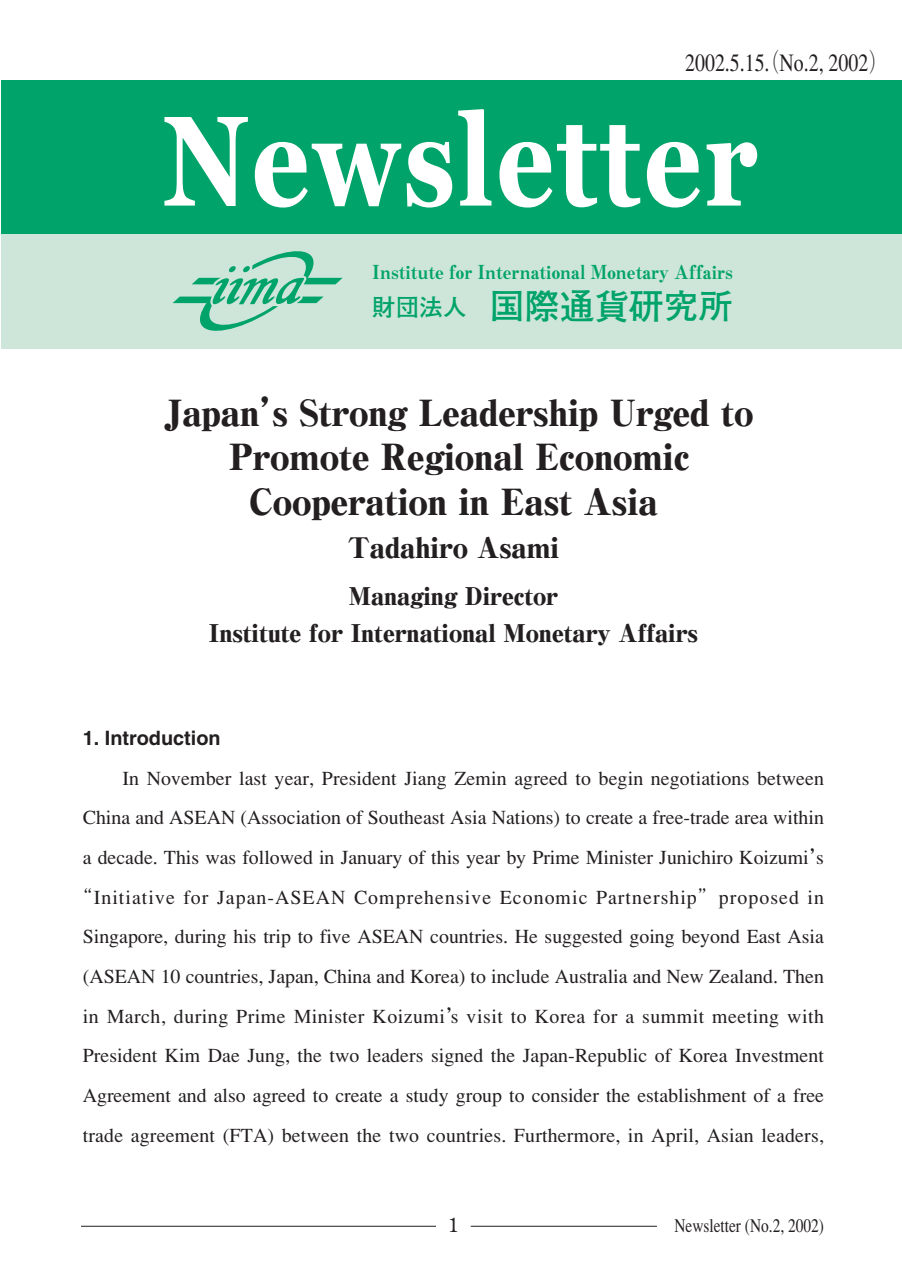
<style>
.page{position:relative;width:902px;height:1274px;background:#fff}
.page>*{position:absolute;margin:0;border:0;box-sizing:border-box;transform-origin:0 0}
.t1{font:900 34.65px/44.6px "Ryumin";color:#231f20;text-align:center}
.t2{font:700 34.65px "Futo Go B101";color:#00a369}
.t3{font:900 27.3px "Ryumin";color:#231f20}
.t4{font:300 24.85px "Ryumin";color:#231f20;scale:.8 1}
.t5{font:900 23.62px/37.3px "Ryumin";color:#231f20;text-align:center}
.t6{font:300 19.78px/39.7px "Ryumin";color:#231f20;text-align:right}
.t7{font:19.78px "Midashi Min MA31";color:#00a369}
.t8{font:19.78px "Midashi Go MB31";color:#231f20}
.t9{font:700 19.78px "Futo Min A101";color:#231f20}
.t10{font:300 19.25px "Ryumin";color:#231f20;scale:.8 1}
.s1{font-size:23.62px}
</style>
<div class="page">
<hr style="left:81px;top:1226px;width:355px;height:1px;background:#231f20">
<hr style="left:470px;top:1226px;width:186px;height:1px;background:#231f20">
<div style="left:2px;top:80px;width:899px;height:154px;background:#00a369"></div>
<div style="left:2px;top:234px;width:899px;height:114px;background:#cee6d9"></div>
<svg style="left:173px;top:251px;width:169px;height:80px"></svg>
<svg style="left:164px;top:117px;width:84px;height:89px"></svg>
<svg style="left:255px;top:142px;width:197px;height:66px"></svg>
<svg style="left:458px;top:109px;width:33px;height:97px"></svg>
<svg style="left:499px;top:125px;width:141px;height:83px"></svg>
<svg style="left:646px;top:142px;width:53px;height:66px"></svg>
<svg style="left:706px;top:142px;width:51px;height:64px"></svg>
<p class="t4" style="left:685px;top:53px;width:255px">2002.5.15.（No.2, 2002）</p>
<p class="t7" style="left:372px;top:264px;width:362px">Institute for International Monetary Affairs</p>
<h1 class="t2" style="left:372px;top:293px;width:362px"><span class="s1">財団法人　</span>国際通貨研究所</h1>
<h1 class="t1" style="left:165px;top:395px;width:589px">Japan’s Strong Leadership Urged to<br>Promote Regional Economic<br>Cooperation in East Asia</h1>
<h2 class="t3" style="left:347px;top:539px;width:213px">Tadahiro Asami</h2>
<p class="t5" style="left:209px;top:581px;width:490px">Managing Director<br>Institute for International Monetary Affairs</p>
<p class="t8" style="left:83px;top:730px;width:139px">1. Introduction</p>
<p class="t6" style="left:73px;top:760px;width:757px">In November last year, President Jiang Zemin agreed to begin negotiations between<br>China and ASEAN (Association of Southeast Asia Nations) to create a free-trade area within<br>a decade. This was followed in January of this year by Prime Minister Junichiro Koizumi’s “Initiative for Japan-ASEAN Comprehensive Economic Partnership”proposed in Singapore, during his trip to five ASEAN countries. He suggested going beyond East Asia (ASEAN 10 countries, Japan, China and Korea) to include Australia and New Zealand. Then in March, during Prime Minister Koizumi’s visit to Korea for a summit meeting with President Kim Dae Jung, the two leaders signed the Japan-Republic of Korea Investment Agreement and also agreed to create a study group to consider the establishment of a free trade agreement (FTA) between the two countries. Furthermore, in April, Asian leaders,</p>
<p class="t9" style="left:448px;top:1217px;width:11px">1</p>
<p class="t10" style="left:674px;top:1218px;width:188px">Newsletter (No.2, 2002)</p>
</div>
